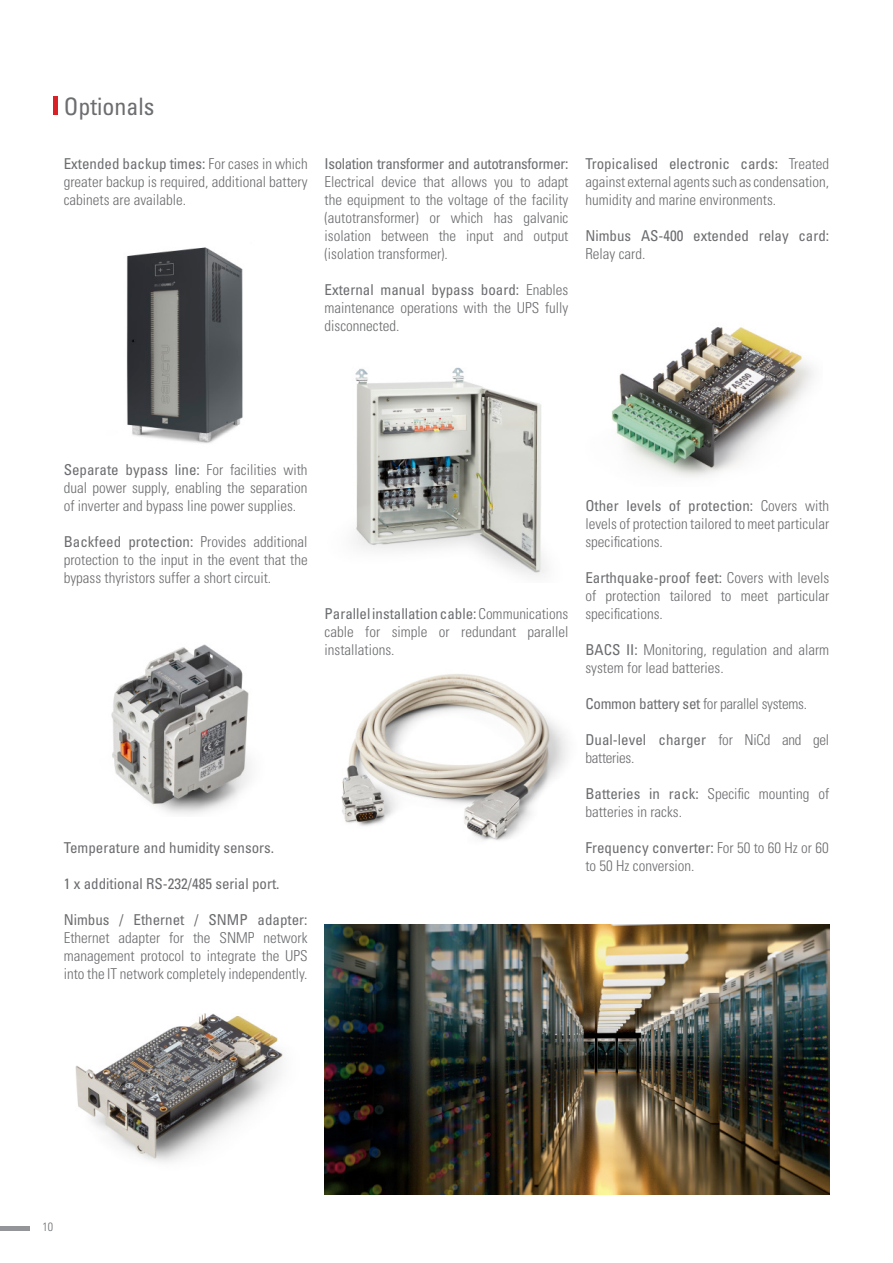
<style>
.page{position:relative;width:893px;height:1263px;background:#fff}
.page>*{position:absolute;margin:0;border:0;box-sizing:border-box;transform-origin:0 0}
.t1{font:condensed 24px "Univers LT Std";color:#6c6d70}
.t2{font:300 condensed 15px/18px "Univers LT Std";color:#6c6d70;text-align:justify}
.t3{font:condensed 15px/18px "Univers LT Std";color:#6c6d70}
.t4{font:300 condensed 15px/18px "Univers LT Std";letter-spacing:-.02em;color:#6c6d70}
.t5{font:300 condensed 12px "Univers LT Std";color:#6c6d70}
.s1{font-weight:400}
.s2{font-weight:300}
</style>
<div class="page">
<div style="left:0;top:1226px;width:30px;height:5px;background:#939598"></div>
<hr style="left:54px;top:97px;width:4px;height:18px;background:#da2128">
<img style="left:75px;top:1013px;width:208px;height:149px">
<img style="left:612px;top:327px;width:202px;height:150px">
<img style="left:355px;top:367px;width:192px;height:209px">
<img style="left:111px;top:644px;width:139px;height:170px">
<img style="left:341px;top:674px;width:227px;height:167px">
<img style="left:126px;top:247px;width:117px;height:197px">
<img style="left:325px;top:925px;width:504px;height:269px">
<p class="t1" style="left:64px;top:91px;width:92px">Optionals</p>
<p class="t2" style="left:64px;top:154px;width:245px"><span class="s1">Extended backup times:</span> For cases in which greater backup is required, additional battery cabinets are available.</p>
<p class="t2" style="left:325px;top:154px;width:245px"><span class="s1">Isolation transformer and autotransformer:<br></span>Electrical device that allows you to adapt the equipment to the voltage of the facility (autotransformer) or which has galvanic isolation between the input and output (isolation transformer).</p>
<p class="t2" style="left:325px;top:280px;width:245px"><span class="s1">External manual bypass board:</span> Enables maintenance operations with the UPS fully disconnected.</p>
<p class="t2" style="left:585px;top:154px;width:245px"><span class="s1">Tropicalised electronic cards:</span> Treated against external agents such as condensation,</p>
<p class="t2" style="left:585px;top:190px;width:192px">humidity and marine environments.</p>
<p class="t3" style="left:585px;top:226px;width:245px">Nimbus AS-400 extended relay card:<br><span class="s2">Relay card.</span></p>
<p class="t2" style="left:64px;top:460px;width:245px"><span class="s1">Separate bypass line:</span> For facilities with dual power supply, enabling the separation of inverter and bypass line power supplies.</p>
<p class="t2" style="left:64px;top:532px;width:245px"><span class="s1">Backfeed protection:</span> Provides additional protection to the input in the event that the bypass thyristors suffer a short circuit.</p>
<p class="t2" style="left:325px;top:604px;width:245px"><span class="s1">Parallel installation cable:</span> Communications cable for simple or redundant parallel installations.</p>
<p class="t3" style="left:64px;top:838px;width:212px">Temperature and humidity sensors.</p>
<p class="t3" style="left:64px;top:874px;width:217px">1 x additional RS-232/485 serial port.</p>
<p class="t2" style="left:64px;top:910px;width:245px"><span class="s1">Nimbus / Ethernet / SNMP adapter:<br></span>Ethernet adapter for the SNMP network management protocol to integrate the UPS into the IT network completely independently.</p>
<p class="t2" style="left:585px;top:496px;width:245px"><span class="s1">Other levels of protection:</span> Covers with levels of protection tailored to meet particular</p>
<p class="t2" style="left:585px;top:532px;width:79px">specifications.</p>
<p class="t2" style="left:585px;top:568px;width:245px"><span class="s1">Earthquake-proof feet:</span> Covers with levels of protection tailored to meet particular specifications.</p>
<p class="t2" style="left:585px;top:640px;width:245px"><span class="s1">BACS II:</span> Monitoring, regulation and alarm system for lead batteries.</p>
<p class="t4" style="left:585px;top:694px;width:223px"><span class="s1">Common battery set</span> for parallel systems.</p>
<p class="t4" style="left:585px;top:730px;width:245px"><span class="s1">Dual-level charger</span> for NiCd and gel batteries.</p>
<p class="t2" style="left:585px;top:784px;width:245px"><span class="s1">Batteries in rack:</span> Specific mounting of batteries in racks.</p>
<p class="t3" style="left:585px;top:838px;width:245px">Frequency converter: <span class="s2">For 50 to 60 Hz or 60</span></p>
<p class="t2" style="left:585px;top:856px;width:111px">to 50 Hz conversion.</p>
<p class="t5" style="left:43px;top:1219px;width:12px">10</p>
</div>
